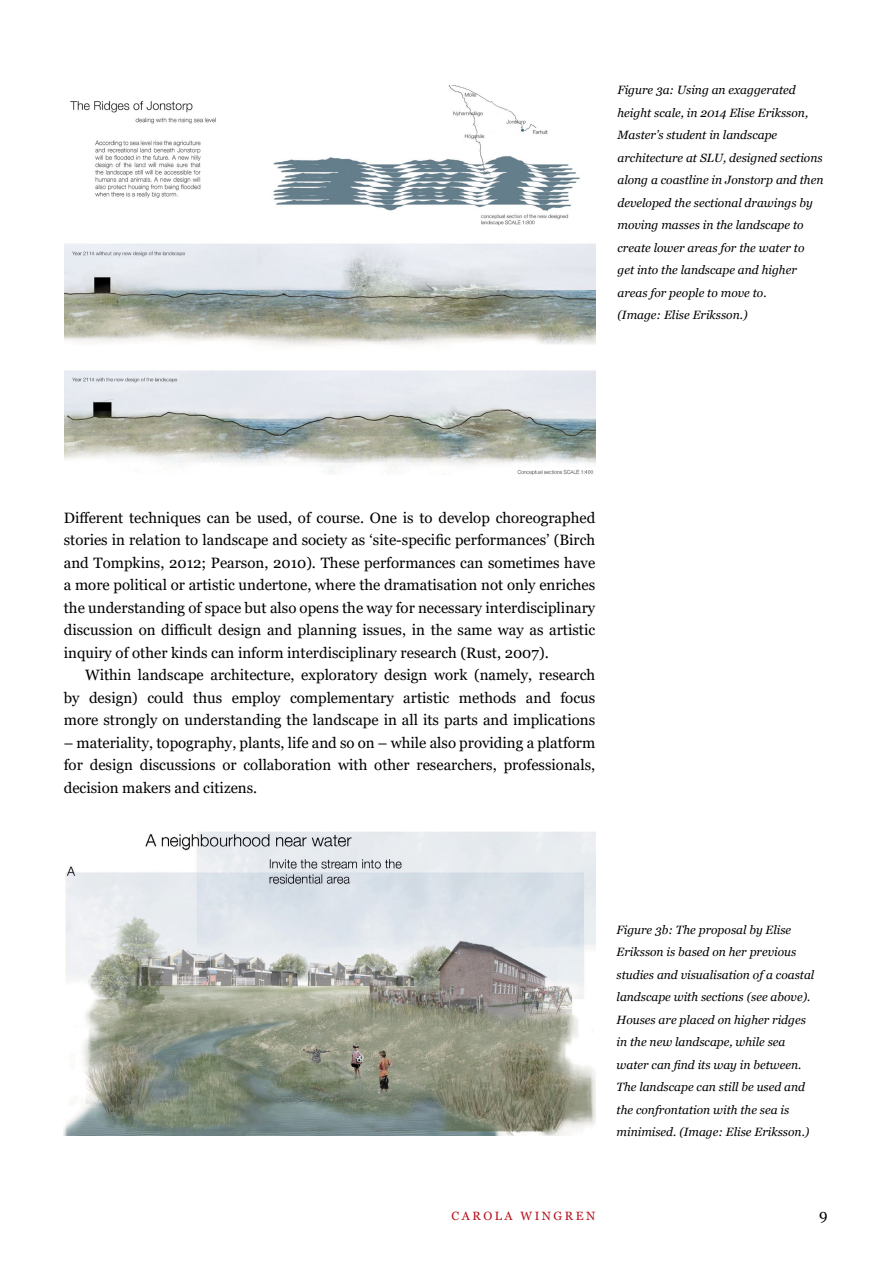
<style>
.page{position:relative;width:893px;height:1263px;background:#fff}
.page>*{position:absolute;margin:0;border:0;box-sizing:border-box;transform-origin:0 0}
.LR_body_text{font:15px/22.5px "Georgia";color:#000;text-align:justify}
.LR_caption{font:italic 12px/22.5px "Georgia";color:#000}
.t1{font:12px "Georgia";letter-spacing:.21em;color:#b5121b}
</style>
<div class="page">
<img style="left:64px;top:85px;width:531px;height:390px">
<img style="left:64px;top:832px;width:531px;height:303px">
<p class="LR_caption" style="left:617px;top:79px;width:207px">Figure 3a: Using an exaggerated height scale, in 2014 Elise Eriksson, Master’s student in landscape architecture at SLU, designed sections along a coastline in Jonstorp and then developed the sectional drawings by moving masses in the landscape to create lower areas for the water to get into the landscape and higher areas for people to move to.<br>(Image: Elise Eriksson.)</p>
<p class="LR_body_text" style="left:64px;top:507px;width:533px">Different techniques can be used, of course. One is to develop choreographed stories in relation to landscape and society as ‘site-specific performances’ (Birch and Tompkins, 2012; Pearson, 2010). These performances can sometimes have a more political or artistic undertone, where the dramatisation not only enriches the understanding of space but also opens the way for necessary interdisciplinary discussion on difficult design and planning issues, in the same way as artistic inquiry of other kinds can inform interdisciplinary research (Rust, 2007).</p>
<p class="LR_body_text" style="left:64px;top:664px;width:533px;text-indent:21px">Within landscape architecture, exploratory design work (namely, research by design) could thus employ complementary artistic methods and focus more strongly on understanding the landscape in all its parts and implications</p>
<p class="LR_body_text" style="left:64px;top:732px;width:533px">– materiality, topography, plants, life and so on – while also providing a platform for design discussions or collaboration with other researchers, professionals, decision makers and citizens.</p>
<p class="LR_caption" style="left:617px;top:918px;width:199px">Figure 3b: The proposal by Elise Eriksson is based on her previous studies and visualisation of a coastal landscape with sections (see above).<br>Houses are placed on higher ridges in the new landscape, while sea water can find its way in between.<br>The landscape can still be used and the confrontation with the sea is minimised. (Image: Elise Eriksson.)</p>
<p class="t1" style="left:452px;top:1209px;width:145px">CAROLA WINGREN</p>
<p class="LR_body_text" style="left:819px;top:1204px;width:10px">9</p>
</div>
